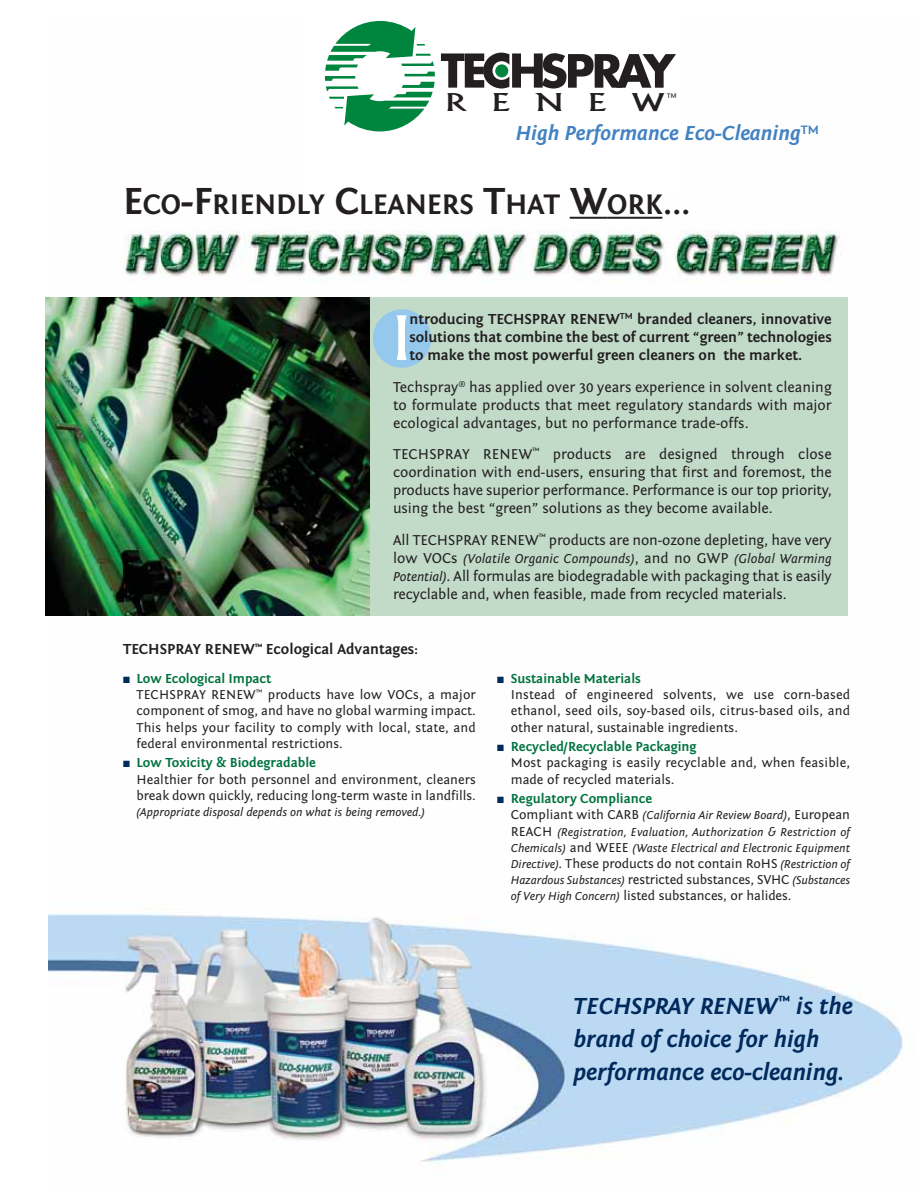
<style>
.page{position:relative;width:918px;height:1188px;background:#fff}
.page>*{position:absolute;margin:0;border:0;box-sizing:border-box;transform-origin:0 0}
.t1{font:59.55px "Albertus";color:#fff}
.t2{font:700 29.25px "Fontin Sans";color:#231f20}
.t3{font:italic 700 24px/33px "Fontin Sans";color:#002a5c}
.t4{font:24px "Albertus";letter-spacing:.675em;color:#231f20;scale:1.51 1}
.t5{font:italic 700 21px "Fontin Sans";color:#4281c3}
.t6{font:15px/18px "Fontin Sans";letter-spacing:-.01em;color:#231f20;text-align:justify}
.t7{font:700 15px/18px "Fontin Sans";color:#231f20;text-align:justify}
.t8{font:13.5px/16.2px "Fontin Sans";color:#231f20}
.t9{font:italic 13.5px "Fontin Sans";color:#231f20}
.t10{font:italic 12px/16.2px "Fontin Sans";color:#231f20}
.t11{font:condensed 10.5px "Helvetica Neue";color:#231f20}
.s1{font-size:39px}
.s2{font-style:normal;font-size:15px}
.s3{font-style:italic;font-size:13.5px}
.s4{color:#002a5c}
.s5{font-weight:700;color:#00723e}
.s6{font-style:italic;font-size:12px}
.s7{font-style:normal;font-size:13.5px}
</style>
<div class="page">
<img style="left:49px;top:909px;width:854px;height:255px">
<img style="left:124px;top:216px;width:716px;height:66px">
<svg style="left:441px;top:53px;width:235px;height:36px"></svg>
<div style="left:495px;top:64px;width:13px;height:13px;background:#00853f;border-radius:50%"></div>
<svg style="left:325px;top:21px;width:110px;height:110px"></svg>
<hr style="left:570px;top:217px;width:37px;height:2px;background:#231f20">
<hr style="left:607px;top:217px;width:55px;height:2px;background:#231f20">
<img style="left:45px;top:297px;width:325px;height:319px">
<div style="left:370px;top:297px;width:478px;height:319px;background:#c2dbc9"></div>
<div style="left:373px;top:309px;width:58px;height:59px;background:#94c8ed;border-radius:50%"></div>
<h3 class="t4" style="left:445px;top:93px;width:147px">RENEW</h3>
<p class="t11" style="left:666px;top:93px;width:12px">™</p>
<h3 class="t5" style="left:516px;top:125px;width:305px">High Performance Eco-Cleaning<sup>TM</sup></h3>
<h2 class="t2" style="left:123px;top:193px;width:570px"><span class="s1">E</span>CO<span class="s1">-F</span>RIENDLY <span class="s1">C</span>LEANERS <span class="s1">T</span>HAT <span class="s1">W</span>ORK<span class="s1">…</span></h2>
<h1 class="t1" style="left:393px;top:315px;width:18px">I</h1>
<p class="t7" style="left:410px;top:312px;width:424px">ntroducing TECHSPRAY RENEW<sup>TM</sup> branded cleaners, innovative solutions that combine the best of current “green” technologies to make the most powerful green cleaners on the market.</p>
<p class="t6" style="left:393px;top:379px;width:440px">Techspray<sup>®</sup> has applied over 30 years experience in solvent cleaning to formulate products that meet regulatory standards with major ecological advantages, but no performance trade-offs.</p>
<p class="t6" style="left:393px;top:447px;width:440px">TECHSPRAY RENEW<sup>™</sup> products are designed through close coordination with end-users, ensuring that first and foremost, the products have superior performance. Performance is our top priority, using the best “green” solutions as they become available.</p>
<p class="t6" style="left:393px;top:532px;width:440px">All TECHSPRAY RENEW<sup>™</sup> products are non-ozone depleting, have very</p>
<p class="t9" style="left:393px;top:553px;width:440px"><span class="s2">low VOCs</span> (Volatile Organic Compounds)<span class="s2">, and no GWP</span> (Global Warming</p>
<p class="t6" style="left:393px;top:568px;width:440px"><span class="s3">Potential)</span>. All formulas are biodegradable with packaging that is easily recyclable and, when feasible, made from recycled materials.</p>
<p class="t7" style="left:123px;top:642px;width:297px">TECHSPRAY RENEW<sup>™</sup> Ecological Advantages:</p>
<p class="t8" style="left:136px;top:672px;width:341px;text-indent:-14px"><span class="s4">■</span> <span class="s5">Low Ecological Impact<br></span>TECHSPRAY RENEW<sup>™</sup> products have low VOCs, a major component of smog, and have no global warming impact.<br>This helps your facility to comply with local, state, and federal environmental restrictions.</p>
<p class="t8" style="left:136px;top:756px;width:341px;text-indent:-14px"><span class="s4">■</span> <span class="s5">Low Toxicity &amp; Biodegradable<br></span>Healthier for both personnel and environment, cleaners break down quickly, reducing long-term waste in landfills.</p>
<p class="t10" style="left:136px;top:805px;width:290px">(Appropriate disposal depends on what is being removed.)</p>
<p class="t8" style="left:511px;top:672px;width:341px;text-indent:-14px"><span class="s4">■</span> <span class="s5">Sustainable Materials<br></span>Instead of engineered solvents, we use corn-based ethanol, seed oils, soy-based oils, citrus-based oils, and other natural, sustainable ingredients.</p>
<p class="t8" style="left:511px;top:740px;width:341px;text-indent:-14px"><span class="s4">■</span> <span class="s5">Recycled/Recyclable Packaging<br></span>Most packaging is easily recyclable and, when feasible, made of recycled materials.</p>
<p class="t8" style="left:511px;top:792px;width:341px;text-indent:-14px"><span class="s4">■</span> <span class="s5">Regulatory Compliance<br></span>Compliant with CARB <span class="s6">(California Air Review Board)</span>, European</p>
<p class="t10" style="left:511px;top:825px;width:341px"><span class="s7">REACH</span> (Registration, Evaluation, Authorization &amp; Restriction of<br>Chemicals) <span class="s7">and WEEE</span> (Waste Electrical and Electronic Equipment</p>
<p class="t8" style="left:511px;top:857px;width:341px"><span class="s6">Directive)</span>. These products do not contain RoHS <span class="s6">(Restriction of</span></p>
<p class="t10" style="left:511px;top:873px;width:341px">Hazardous Substances) <span class="s7">restricted substances, SVHC</span> (Substances</p>
<p class="t8" style="left:511px;top:889px;width:282px"><span class="s6">of Very High Concern)</span> listed substances, or halides.</p>
<h3 class="t3" style="left:573px;top:991px;width:281px">TECHSPRAY RENEW<sup>™</sup> is the brand of choice for high performance eco-cleaning.</h3>
</div>
